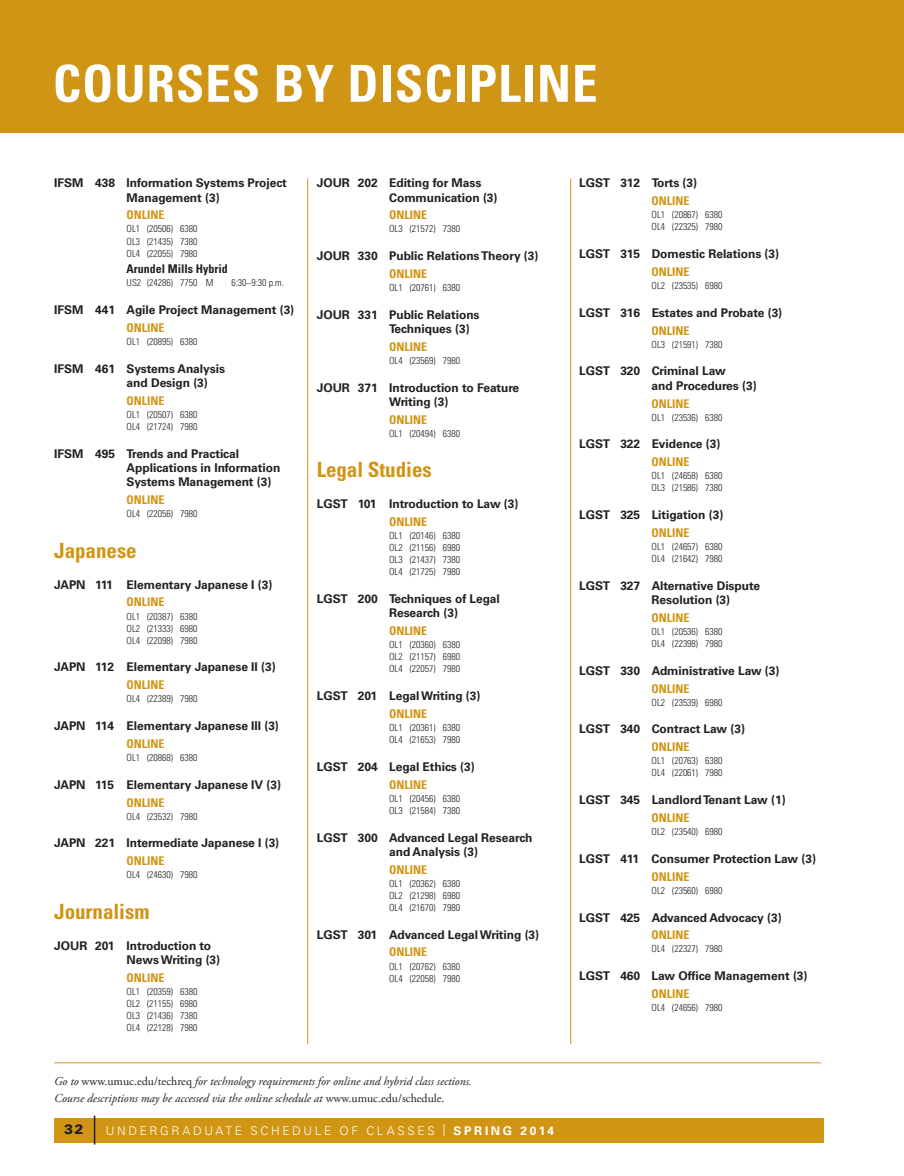
<style>
.page{position:relative;width:904px;height:1176px;background:#fff}
.page>*{position:absolute;margin:0;border:0;box-sizing:border-box;transform-origin:0 0}
.t1{font:700 condensed 51px "Univers LT Std";letter-spacing:.02em;color:#fff}
.t2{font:700 condensed 21px "Univers LT Std";color:#d09514}
.t3{font:900 13.5px "Univers LT Std";color:#231f20}
.t4{font:700 12px/14.2px "Univers LT Std";letter-spacing:-.005em;color:#231f20}
.t5{font:700 condensed 12px "Univers LT Std";color:#d09514}
.t6{font:italic 12px/17.7px "Adobe Garamond Pro";color:#231f20}
.t7{font:300 12px "Univers LT Std";letter-spacing:.22em;color:#fff}
.t8{font:700 condensed 12px "Univers LT Std";color:#231f20}
.t9{font:300 condensed 9.75px/12px "Univers LT Std";color:#231f20}
.s1{font-style:normal}
.s2{font-weight:700}
</style>
<div class="page">
<div style="left:0;top:0;width:904px;height:133px;background:#d09514"></div>
<div style="left:54px;top:1117px;width:770px;height:24px;background:#d09514"></div>
<svg style="left:94px;top:1115px;width:1px;height:29px"></svg>
<hr style="left:54px;top:1062px;width:767px;height:1px;background:#d09514">
<hr style="left:307px;top:178px;width:1px;height:865px;background:#d09514">
<hr style="left:570px;top:178px;width:1px;height:865px;background:#d09514">
<h1 class="t1" style="left:53px;top:64px;width:546px">COURSES BY DISCIPLINE</h1>
<p class="t4" style="left:54px;top:177px;width:234px;text-align:center">IFSM 438 Information Systems Project<br>Management (3)</p>
<p class="t5" style="left:127px;top:210px;width:39px">ONLINE</p>
<p class="t9" style="left:127px;top:224px;width:72px;text-align:justify">OL1 (20506) 6380<br>OL3 (21435) 7380<br>OL4 (22055) 7980</p>
<p class="t8" style="left:127px;top:264px;width:103px">Arundel Mills Hybrid</p>
<p class="t9" style="left:127px;top:277px;width:88px">US2 (24286) 7750 M</p>
<p class="t9" style="left:231px;top:277px;width:54px">6:30–9:30 p.m.</p>
<p class="t4" style="left:54px;top:303px;width:242px">IFSM 441 Agile Project Management (3)</p>
<p class="t5" style="left:127px;top:323px;width:39px">ONLINE</p>
<p class="t9" style="left:127px;top:336px;width:72px">OL1 (20895) 6380</p>
<p class="t4" style="left:127px;top:362px;width:100px;text-indent:-72px">IFSM 461 Systems Analysis and Design (3)</p>
<p class="t5" style="left:127px;top:396px;width:39px">ONLINE</p>
<p class="t9" style="left:127px;top:409px;width:72px">OL1 (20507) 6380<br>OL4 (21724) 7980</p>
<p class="t4" style="left:127px;top:447px;width:155px;text-indent:-72px">IFSM 495 Trends and Practical<br>Applications in Information<br>Systems Management (3)</p>
<p class="t5" style="left:127px;top:495px;width:39px">ONLINE</p>
<p class="t9" style="left:127px;top:508px;width:72px">OL4 (22056) 7980</p>
<h2 class="t2" style="left:54px;top:541px;width:84px">Japanese</h2>
<p class="t4" style="left:54px;top:578px;width:220px">JAPN 111 Elementary Japanese I (3)</p>
<p class="t5" style="left:127px;top:597px;width:39px">ONLINE</p>
<p class="t9" style="left:127px;top:610px;width:72px;text-align:justify">OL1 (20387) 6380<br>OL2 (21333) 6980<br>OL4 (22098) 7980</p>
<p class="t4" style="left:54px;top:660px;width:223px">JAPN 112 Elementary Japanese II (3)</p>
<p class="t5" style="left:127px;top:680px;width:39px">ONLINE</p>
<p class="t9" style="left:127px;top:693px;width:72px">OL4 (22389) 7980</p>
<p class="t4" style="left:54px;top:719px;width:226px">JAPN 114 Elementary Japanese III (3)</p>
<p class="t5" style="left:127px;top:738px;width:39px">ONLINE</p>
<p class="t9" style="left:127px;top:752px;width:72px">OL1 (20868) 6380</p>
<p class="t4" style="left:54px;top:778px;width:228px">JAPN 115 Elementary Japanese IV (3)</p>
<p class="t5" style="left:127px;top:797px;width:39px">ONLINE</p>
<p class="t9" style="left:127px;top:810px;width:72px">OL4 (23532) 7980</p>
<p class="t4" style="left:54px;top:836px;width:227px">JAPN 221 Intermediate Japanese I (3)</p>
<p class="t5" style="left:127px;top:856px;width:39px">ONLINE</p>
<p class="t9" style="left:127px;top:869px;width:72px">OL4 (24630) 7980</p>
<h2 class="t2" style="left:54px;top:902px;width:97px">Journalism</h2>
<p class="t4" style="left:127px;top:938px;width:95px;text-indent:-72px">JOUR 201 Introduction to<br>News Writing (3)</p>
<p class="t5" style="left:127px;top:972px;width:39px">ONLINE</p>
<p class="t9" style="left:127px;top:985px;width:72px;text-align:justify">OL1 (20359) 6380<br>OL2 (21155) 6980<br>OL3 (21436) 7380<br>OL4 (22128) 7980</p>
<p class="t4" style="left:389px;top:177px;width:110px;text-indent:-72px">JOUR 202 Editing for Mass<br>Communication (3)</p>
<p class="t5" style="left:389px;top:210px;width:39px">ONLINE</p>
<p class="t9" style="left:389px;top:224px;width:72px">OL3 (21572) 7380</p>
<p class="t4" style="left:317px;top:250px;width:223px">JOUR 330 Public Relations Theory (3)</p>
<p class="t5" style="left:389px;top:269px;width:39px">ONLINE</p>
<p class="t9" style="left:389px;top:282px;width:72px">OL1 (20761) 6380</p>
<p class="t4" style="left:389px;top:308px;width:92px;text-indent:-72px">JOUR 331 Public Relations<br>Techniques (3)</p>
<p class="t5" style="left:389px;top:342px;width:39px">ONLINE</p>
<p class="t9" style="left:389px;top:355px;width:72px">OL4 (23569) 7980</p>
<p class="t4" style="left:317px;top:381px;width:204px;text-align:center">JOUR 371 Introduction to Feature<br>Writing (3)</p>
<p class="t5" style="left:389px;top:415px;width:39px">ONLINE</p>
<p class="t9" style="left:389px;top:428px;width:72px">OL1 (20494) 6380</p>
<h2 class="t2" style="left:317px;top:461px;width:116px">Legal Studies</h2>
<p class="t4" style="left:317px;top:498px;width:203px">LGST 101 Introduction to Law (3)</p>
<p class="t5" style="left:389px;top:517px;width:39px">ONLINE</p>
<p class="t9" style="left:389px;top:530px;width:72px;text-align:justify">OL1 (20146) 6380<br>OL2 (21156) 6980<br>OL3 (21437) 7380<br>OL4 (21725) 7980</p>
<p class="t4" style="left:389px;top:592px;width:112px;text-indent:-72px">LGST 200 Techniques of Legal<br>Research (3)</p>
<p class="t5" style="left:389px;top:626px;width:39px">ONLINE</p>
<p class="t9" style="left:389px;top:639px;width:72px;text-align:justify">OL1 (20360) 6380<br>OL2 (21157) 6980<br>OL4 (22057) 7980</p>
<p class="t4" style="left:317px;top:689px;width:165px">LGST 201 Legal Writing (3)</p>
<p class="t5" style="left:389px;top:708px;width:39px">ONLINE</p>
<p class="t9" style="left:389px;top:722px;width:72px">OL1 (20361) 6380<br>OL4 (21653) 7980</p>
<p class="t4" style="left:317px;top:760px;width:159px">LGST 204 Legal Ethics (3)</p>
<p class="t5" style="left:389px;top:779px;width:39px">ONLINE</p>
<p class="t9" style="left:389px;top:792px;width:72px">OL1 (20456) 6380<br>OL3 (21584) 7380</p>
<p class="t4" style="left:389px;top:830px;width:145px;text-indent:-72px">LGST 300 Advanced Legal Research and Analysis (3)</p>
<p class="t5" style="left:389px;top:864px;width:39px">ONLINE</p>
<p class="t9" style="left:389px;top:877px;width:72px;text-align:justify">OL1 (20362) 6380<br>OL2 (21298) 6980<br>OL4 (21670) 7980</p>
<p class="t4" style="left:317px;top:927px;width:224px">LGST 301 Advanced Legal Writing (3)</p>
<p class="t5" style="left:389px;top:947px;width:39px">ONLINE</p>
<p class="t9" style="left:389px;top:960px;width:72px">OL1 (20762) 6380<br>OL4 (22058) 7980</p>
<p class="t6" style="left:54px;top:1072px;width:419px">Go to <span class="s1">www.umuc.edu/techreq</span> for technology requirements for online and hybrid class sections.<br>Course descriptions may be accessed via the online schedule at <span class="s1">www.umuc.edu/schedule.</span></p>
<p class="t3" style="left:64px;top:1123px;width:21px">32</p>
<p class="t7" style="left:106px;top:1125px;width:450px">UNDERGRADUATE SCHEDULE OF CLASSES | <span class="s2">SPRING 2014</span></p>
<p class="t4" style="left:579px;top:177px;width:119px">LGST 312 Torts (3)</p>
<p class="t5" style="left:652px;top:196px;width:39px">ONLINE</p>
<p class="t9" style="left:652px;top:209px;width:72px">OL1 (20867) 6380<br>OL4 (22325) 7980</p>
<p class="t4" style="left:579px;top:247px;width:201px">LGST 315 Domestic Relations (3)</p>
<p class="t5" style="left:652px;top:267px;width:39px">ONLINE</p>
<p class="t9" style="left:652px;top:280px;width:72px">OL2 (23535) 6980</p>
<p class="t4" style="left:579px;top:306px;width:205px">LGST 316 Estates and Probate (3)</p>
<p class="t5" style="left:652px;top:325px;width:39px">ONLINE</p>
<p class="t9" style="left:652px;top:339px;width:72px">OL3 (21591) 7380</p>
<p class="t4" style="left:652px;top:365px;width:107px;text-indent:-72px">LGST 320 Criminal Law<br>and Procedures (3)</p>
<p class="t5" style="left:652px;top:398px;width:39px">ONLINE</p>
<p class="t9" style="left:652px;top:411px;width:72px">OL1 (23536) 6380</p>
<p class="t4" style="left:579px;top:437px;width:143px">LGST 322 Evidence (3)</p>
<p class="t5" style="left:652px;top:457px;width:39px">ONLINE</p>
<p class="t9" style="left:652px;top:470px;width:72px">OL1 (24658) 6380<br>OL3 (21586) 7380</p>
<p class="t4" style="left:579px;top:508px;width:146px">LGST 325 Litigation (3)</p>
<p class="t5" style="left:652px;top:528px;width:39px">ONLINE</p>
<p class="t9" style="left:652px;top:541px;width:72px">OL1 (24657) 6380<br>OL4 (21642) 7980</p>
<p class="t4" style="left:652px;top:579px;width:110px;text-indent:-72px">LGST 327 Alternative Dispute<br>Resolution (3)</p>
<p class="t5" style="left:652px;top:612px;width:39px">ONLINE</p>
<p class="t9" style="left:652px;top:626px;width:72px">OL1 (20536) 6380<br>OL4 (22398) 7980</p>
<p class="t4" style="left:579px;top:664px;width:202px">LGST 330 Administrative Law (3)</p>
<p class="t5" style="left:652px;top:683px;width:39px">ONLINE</p>
<p class="t9" style="left:652px;top:696px;width:72px">OL2 (23539) 6980</p>
<p class="t4" style="left:579px;top:722px;width:167px">LGST 340 Contract Law (3)</p>
<p class="t5" style="left:652px;top:742px;width:39px">ONLINE</p>
<p class="t9" style="left:652px;top:755px;width:72px">OL1 (20763) 6380<br>OL4 (22061) 7980</p>
<p class="t4" style="left:579px;top:793px;width:208px">LGST 345 Landlord Tenant Law (1)</p>
<p class="t5" style="left:652px;top:812px;width:39px">ONLINE</p>
<p class="t9" style="left:652px;top:826px;width:72px">OL2 (23540) 6980</p>
<p class="t4" style="left:579px;top:852px;width:238px">LGST 411 Consumer Protection Law (3)</p>
<p class="t5" style="left:652px;top:871px;width:39px">ONLINE</p>
<p class="t9" style="left:652px;top:884px;width:72px">OL2 (23560) 6980</p>
<p class="t4" style="left:579px;top:910px;width:204px">LGST 425 Advanced Advocacy (3)</p>
<p class="t5" style="left:652px;top:930px;width:39px">ONLINE</p>
<p class="t9" style="left:652px;top:943px;width:72px">OL4 (22327) 7980</p>
<p class="t4" style="left:579px;top:969px;width:230px">LGST 460 Law Office Management (3)</p>
<p class="t5" style="left:652px;top:988px;width:39px">ONLINE</p>
<p class="t9" style="left:652px;top:1002px;width:72px">OL4 (24656) 7980</p>
</div>
